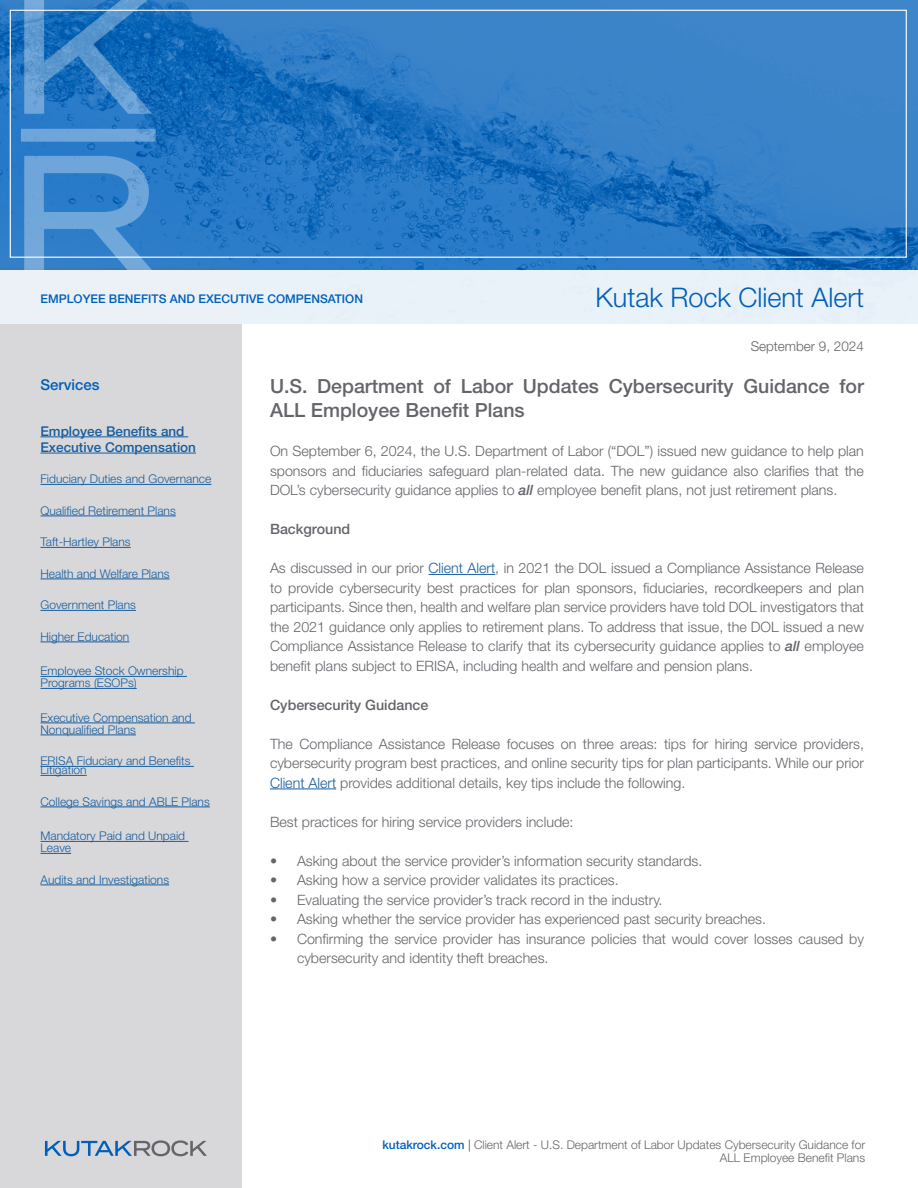
<style>
.page{position:relative;width:918px;height:1188px;background:#fff}
.page>*{position:absolute;margin:0;border:0;box-sizing:border-box;transform-origin:0 0}
.t1{font:300 27px "Helvetica Neue LT Std";color:#005fb9}
.t2{font:500 19.5px/24px "Helvetica Neue LT Std";color:#64656a}
.t3{font:500 15px "Helvetica Neue LT Std";color:#005fb9}
.t4{font:300 14.25px/19.5px "Helvetica Neue LT Std";color:#63656a;text-align:justify}
.t5{font:500 14.25px "Helvetica Neue LT Std";color:#63656a}
.t6{font:500 13.5px/16.2px "Helvetica Neue LT Std";color:#175d9e}
.t7{font:300 13.5px "Helvetica Neue LT Std";color:#64656a}
.t8{font:300 12px/12px "Helvetica Neue LT Std";color:#175d9e}
.t9{font:300 12px/13.5px "Helvetica Neue LT Std";color:#64656a;text-align:right}
.t10{font:500 12px "Helvetica Neue LT Std";color:#005fb9}
.s1{font-weight:500;font-style:italic}
.s2{color:#175d9e}
.s3{font-weight:500;color:#005fb9}
.s4{color:#31383d}
</style>
<div class="page">
<svg style="left:0;top:0;width:918px;height:270px;background:#2f7cc5"></svg>
<div style="left:0;top:269px;width:241px;height:919px;background:#d8d8da"></div>
<div style="left:0;top:270px;width:918px;height:54px;background:#e9f1f9"></div>
<svg style="left:45px;top:1140px;width:162px;height:16px"></svg>
<hr style="left:428px;top:574px;width:67px;height:1px;background:#175d9e">
<hr style="left:270px;top:789px;width:66px;height:1px;background:#175d9e">
<img style="left:16px;top:0;width:146px;height:270px">
<hr style="left:40px;top:437px;width:148px;height:1px;background:#175d9e">
<hr style="left:40px;top:453px;width:156px;height:1px;background:#175d9e">
<hr style="left:40px;top:484px;width:171px;height:1px;background:#175d9e">
<hr style="left:40px;top:516px;width:136px;height:1px;background:#175d9e">
<hr style="left:40px;top:547px;width:91px;height:1px;background:#175d9e">
<hr style="left:40px;top:579px;width:130px;height:1px;background:#175d9e">
<hr style="left:40px;top:610px;width:96px;height:1px;background:#175d9e">
<hr style="left:40px;top:642px;width:89px;height:1px;background:#175d9e">
<hr style="left:40px;top:676px;width:147px;height:1px;background:#175d9e">
<hr style="left:40px;top:688px;width:97px;height:1px;background:#175d9e">
<hr style="left:40px;top:723px;width:155px;height:1px;background:#175d9e">
<hr style="left:40px;top:735px;width:96px;height:1px;background:#175d9e">
<hr style="left:40px;top:766px;width:154px;height:1px;background:#175d9e">
<hr style="left:40px;top:775px;width:47px;height:1px;background:#175d9e">
<hr style="left:40px;top:807px;width:170px;height:1px;background:#175d9e">
<hr style="left:40px;top:841px;width:149px;height:1px;background:#175d9e">
<hr style="left:40px;top:853px;width:31px;height:1px;background:#175d9e">
<hr style="left:40px;top:885px;width:129px;height:1px;background:#175d9e">
<p class="t10" style="left:40px;top:292px;width:324px">EMPLOYEE BENEFITS AND EXECUTIVE COMPENSATION</p>
<p class="t1" style="left:595px;top:281px;width:270px">Kutak Rock Client Alert</p>
<p class="t7" style="left:751px;top:338px;width:115px">September 9, 2024</p>
<p class="t3" style="left:40px;top:375px;width:61px">Services</p>
<p class="t6" style="left:40px;top:422px;width:157px">Employee Benefits and<br>Executive Compensation</p>
<p class="t8" style="left:40px;top:473px;width:172px">Fiduciary Duties and Governance</p>
<p class="t8" style="left:40px;top:504px;width:137px">Qualified Retirement Plans</p>
<p class="t8" style="left:40px;top:536px;width:92px">Taft-Hartley Plans</p>
<p class="t8" style="left:40px;top:567px;width:131px">Health and Welfare Plans</p>
<p class="t8" style="left:40px;top:599px;width:97px">Government Plans</p>
<p class="t8" style="left:40px;top:630px;width:90px">Higher Education</p>
<p class="t8" style="left:40px;top:665px;width:145px">Employee Stock Ownership<br>Programs (ESOPs)</p>
<p class="t8" style="left:40px;top:711px;width:153px">Executive Compensation and<br>Nonqualified Plans</p>
<p class="t8" style="left:40px;top:756px;width:152px;line-height:9px">ERISA Fiduciary and Benefits<br>Litigation</p>
<p class="t8" style="left:40px;top:795px;width:171px">College Savings and ABLE Plans</p>
<p class="t8" style="left:40px;top:830px;width:146px">Mandatory Paid and Unpaid<br>Leave</p>
<p class="t8" style="left:40px;top:873px;width:130px">Audits and Investigations</p>
<p class="t2" style="left:270px;top:374px;width:595px">U.S. Department of Labor Updates Cybersecurity Guidance for<br>ALL Employee Benefit Plans</p>
<p class="t4" style="left:270px;top:441px;width:596px">On September 6, 2024, the U.S. Department of Labor (“DOL”) issued new guidance to help plan sponsors and fiduciaries safeguard plan-related data. The new guidance also clarifies that the DOL’s cybersecurity guidance applies to <span class="s1">all</span> employee benefit plans, not just retirement plans.</p>
<p class="t5" style="left:270px;top:520px;width:82px">Background</p>
<p class="t4" style="left:270px;top:558px;width:596px">As discussed in our prior <span class="s2">Client Alert</span>, in 2021 the DOL issued a Compliance Assistance Release to provide cybersecurity best practices for plan sponsors, fiduciaries, recordkeepers and plan participants. Since then, health and welfare plan service providers have told DOL investigators that the 2021 guidance only applies to retirement plans. To address that issue, the DOL issued a new Compliance Assistance Release to clarify that its cybersecurity guidance applies to <span class="s1">all</span> employee benefit plans subject to ERISA, including health and welfare and pension plans.</p>
<p class="t5" style="left:270px;top:696px;width:160px">Cybersecurity Guidance</p>
<p class="t4" style="left:270px;top:733px;width:596px">The Compliance Assistance Release focuses on three areas: tips for hiring service providers, cybersecurity program best practices, and online security tips for plan participants. While our prior <span class="s2">Client Alert</span> provides additional details, key tips include the following.</p>
<p class="t4" style="left:270px;top:811px;width:305px">Best practices for hiring service providers include:</p>
<p class="t4" style="left:270px;top:850px;width:434px">• Asking about the service provider’s information security standards.</p>
<p class="t4" style="left:270px;top:870px;width:350px">• Asking how a service provider validates its practices.</p>
<p class="t4" style="left:270px;top:889px;width:394px">• Evaluating the service provider’s track record in the industry.</p>
<p class="t4" style="left:270px;top:909px;width:498px">• Asking whether the service provider has experienced past security breaches.</p>
<p class="t4" style="left:297px;top:928px;width:569px;text-indent:-27px">• Confirming the service provider has insurance policies that would cover losses caused by cybersecurity and identity theft breaches.</p>
<p class="t9" style="left:382px;top:1137px;width:484px"><span class="s3">kutakrock.com</span> <span class="s4">|</span> Client Alert - U.S. Department of Labor Updates Cybersecurity Guidance for<br>ALL Employee Benefit Plans</p>
</div>
